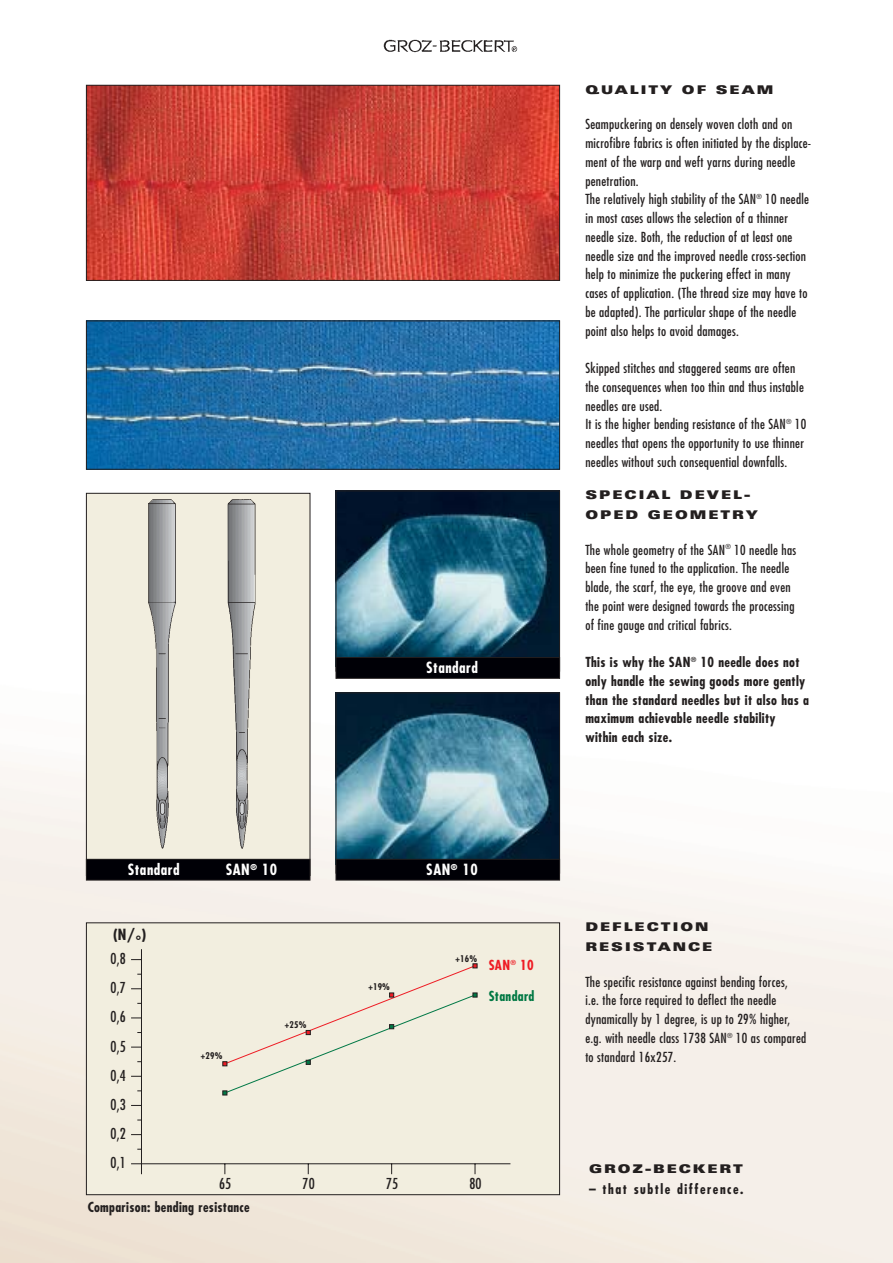
<style>
.page{position:relative;width:893px;height:1263px;background:#fff}
.page>*{position:absolute;margin:0;border:0;box-sizing:border-box;transform-origin:0 0}
.t1{font:700 condensed 15px "Futura";letter-spacing:.035em;color:#fff}
.t2{font:700 condensed 15px "Futura";color:#231f1f}
.t3{font:condensed 14.7px/29.1px "Futura";color:#231f1f}
.t4{font:condensed 13.5px/18.8px "Futura";letter-spacing:.02em;color:#231f1f}
.t5{font:700 condensed 13.5px/18.8px "Futura";letter-spacing:.025em;color:#231f1f}
.t6{font:700 condensed 13.5px "Futura";letter-spacing:.115em;color:#231f1f}
.t7{font:700 condensed 13.5px "Futura";letter-spacing:.025em;color:#007843}
.t8{font:700 condensed 13.5px "Futura";color:#ee1c24}
.t9{font:900 expanded 12px/19.5px "Univers";letter-spacing:.17em;color:#231f1f}
.t10{font:700 condensed 9px "Futura";letter-spacing:.025em;color:#231f1f}
</style>
<div class="page">
<img style="left:0;top:582px;width:892px;height:681px">
<img style="left:383px;top:39px;width:135px;height:14px">
<img style="left:88px;top:87px;width:470px;height:192px">
<div style="left:86px;top:85px;width:474px;height:196px;border:1px solid #231f1f"></div>
<img style="left:88px;top:323px;width:470px;height:144px">
<div style="left:86px;top:493px;width:224px;height:383px;background:#f2eedf"></div>
<img style="left:148px;top:499px;width:108px;height:349px">
<div style="left:86px;top:493px;width:224px;height:383px;border:1px solid #231f1f"></div>
<img style="left:338px;top:493px;width:220px;height:164px">
<div style="left:336px;top:491px;width:224px;height:180px;border:1px solid #231f1f"></div>
<img style="left:338px;top:695px;width:220px;height:164px">
<div style="left:336px;top:693px;width:224px;height:180px;border:1px solid #231f1f"></div>
<div style="left:86px;top:923px;width:473px;height:272px;background:#f2eedf"></div>
<hr style="left:141px;top:949px;width:1px;height:225px;background:#231f1f">
<hr style="left:131px;top:1164px;width:379px;height:1px;background:#231f1f">
<svg style="left:223px;top:964px;width:254px;height:131px"></svg>
<div style="left:86px;top:923px;width:474px;height:272px;border:1px solid #231f1f"></div>
<div style="left:336px;top:658px;width:223px;height:20px;background:#000006"></div>
<div style="left:336px;top:657px;width:224px;height:22px;border:1px solid #231f1f"></div>
<div style="left:336px;top:859px;width:223px;height:21px;background:#000006"></div>
<div style="left:336px;top:859px;width:224px;height:21px;border:1px solid #231f1f"></div>
<div style="left:86px;top:859px;width:224px;height:21px;background:#000006"></div>
<div style="left:86px;top:859px;width:224px;height:21px;border:1px solid #231f1f"></div>
<p class="t1" style="left:426px;top:661px;width:53px">Standard</p>
<p class="t1" style="left:128px;top:863px;width:53px">Standard</p>
<p class="t1" style="left:226px;top:863px;width:53px">SAN<sup>®</sup> 10</p>
<p class="t1" style="left:426px;top:863px;width:53px">SAN<sup>®</sup> 10</p>
<p class="t2" style="left:113px;top:928px;width:35px">(N/ )</p>
<p class="t2" style="left:135px;top:935px;width:7px">°</p>
<p class="t3" style="left:111px;top:945px;width:17px">0,8</p>
<p class="t3" style="left:111px;top:974px;width:17px">0,7</p>
<p class="t3" style="left:111px;top:1004px;width:17px">0,6</p>
<p class="t3" style="left:111px;top:1033px;width:17px">0,5<br>0,4</p>
<p class="t3" style="left:111px;top:1091px;width:17px">0,3</p>
<p class="t3" style="left:111px;top:1120px;width:17px">0,2</p>
<p class="t3" style="left:111px;top:1149px;width:17px">0,1</p>
<p class="t10" style="left:201px;top:1052px;width:23px">+29%</p>
<p class="t10" style="left:285px;top:1021px;width:23px">+25%</p>
<p class="t10" style="left:368px;top:983px;width:23px">+19%</p>
<p class="t10" style="left:455px;top:955px;width:23px">+16%</p>
<p class="t3" style="left:219px;top:1170px;width:14px">65</p>
<p class="t3" style="left:302px;top:1170px;width:14px">70</p>
<p class="t3" style="left:386px;top:1170px;width:14px">75</p>
<p class="t3" style="left:469px;top:1170px;width:14px">80</p>
<p class="t5" style="left:88px;top:1199px;width:164px">Comparison: bending resistance</p>
<p class="t8" style="left:488px;top:959px;width:47px">SAN<sup>®</sup> 10</p>
<p class="t7" style="left:488px;top:990px;width:47px">Standard</p>
<p class="t9" style="left:585px;top:81px;width:189px">QUALITY OF SEAM</p>
<p class="t4" style="left:585px;top:116px;width:227px">Seampuckering on densely woven cloth and on microfibre fabrics is often initiated by the displace&shy;ment of the warp and weft yarns during needle penetration.<br>The relatively high stability of the SAN<sup>®</sup> 10 needle in most cases allows the selection of a thinner needle size. Both, the reduction of at least one needle size and the improved needle cross-section help to minimize the puckering effect in many cases of application. (The thread size may have to be adapted). The particular shape of the needle point also helps to avoid damages.</p>
<p class="t4" style="left:585px;top:360px;width:222px">Skipped stitches and staggered seams are often the consequences when too thin and thus instable needles are used.<br>It is the higher bending resistance of the SAN<sup>®</sup> 10 needles that opens the opportunity to use thinner needles without such consequential downfalls.</p>
<p class="t9" style="left:585px;top:486px;width:174px">SPECIAL DEVEL-<br>OPED GEOMETRY</p>
<p class="t4" style="left:585px;top:541px;width:212px">The whole geometry of the SAN<sup>®</sup> 10 needle has been fine tuned to the application. The needle blade, the scarf, the eye, the groove and even the point were designed towards the processing of fine gauge and critical fabrics.</p>
<p class="t5" style="left:585px;top:654px;width:225px">This is why the SAN<sup>®</sup> 10 needle does not only handle the sewing goods more gently than the standard needles but it also has a maximum achievable needle stability within each size.</p>
<p class="t9" style="left:585px;top:918px;width:128px">DEFLECTION<br>RESISTANCE</p>
<p class="t4" style="left:585px;top:973px;width:222px">The specific resistance against bending forces,<br>i.e. the force required to deflect the needle dynamically by 1 degree, is up to 29% higher, e.g. with needle class 1738 SAN<sup>®</sup> 10 as compared to standard 16x257.</p>
<p class="t9" style="left:589px;top:1160px;width:155px">GROZ-BECKERT</p>
<p class="t6" style="left:589px;top:1183px;width:156px">– that subtle difference.</p>
</div>
